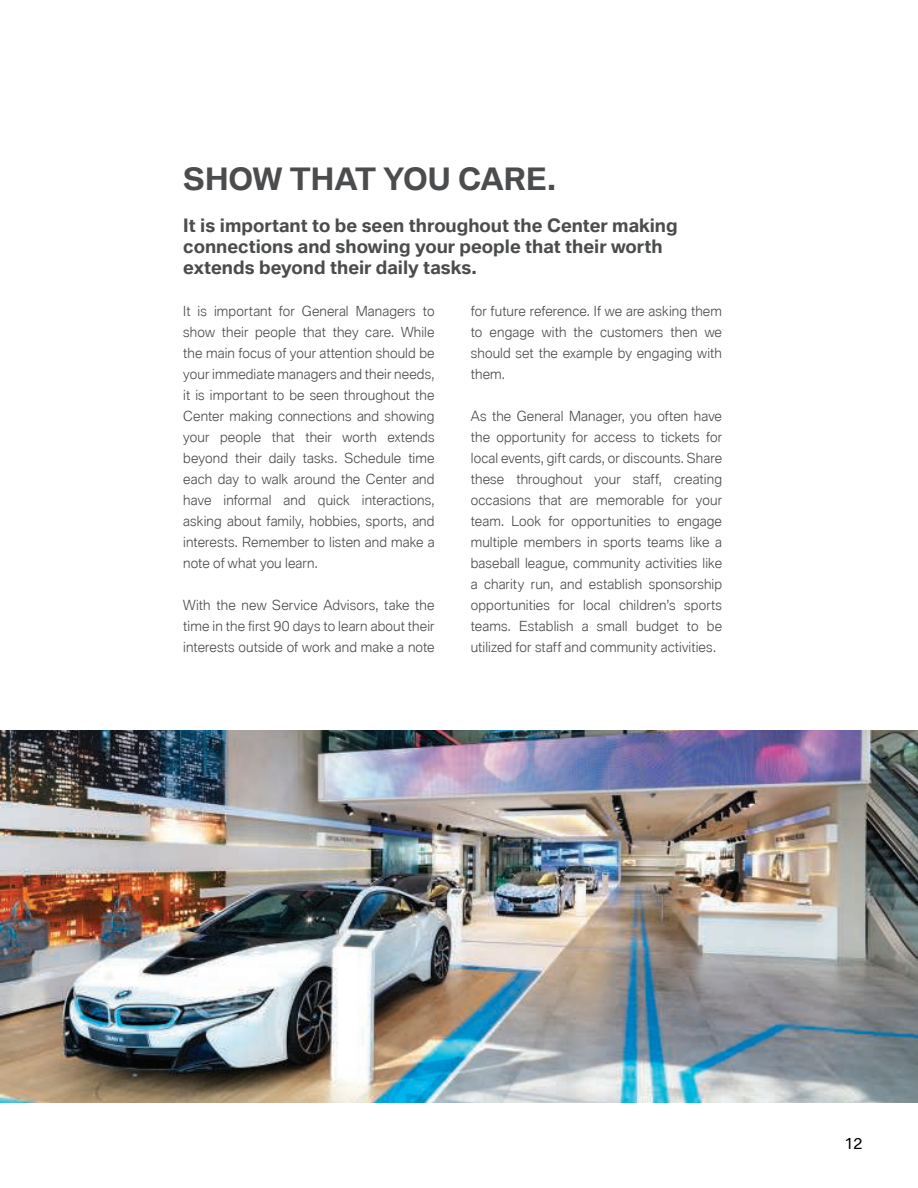
<style>
.page{position:relative;width:918px;height:1188px;background:#fff}
.page>*{position:absolute;margin:0;border:0;box-sizing:border-box;transform-origin:0 0}
.t1{font:700 30px "BMW Type Global Pro";color:#4b4c4d}
.t2{font:700 18px/21px "BMW Type Global Pro";color:#4b4c4d}
.t3{font:15px "BMW Type V2";color:#000}
.t4{font:300 13.5px/21px "BMW Type Global Pro";letter-spacing:.01em;color:#4b4c4d;text-align:justify}
</style>
<div class="page">
<img style="left:0;top:731px;width:918px;height:372px">
<h1 class="t1" style="left:183px;top:162px;width:375px">SHOW THAT YOU CARE.</h1>
<h2 class="t2" style="left:183px;top:216px;width:496px">It is important to be seen throughout the Center making connections and showing your people that their worth extends beyond their daily tasks.</h2>
<p class="t4" style="left:183px;top:302px;width:253px">It is important for General Managers to show their people that they care. While the main focus of your attention should be your immediate managers and their needs, it is important to be seen throughout the Center making connections and showing your people that their worth extends beyond their daily tasks. Schedule time each day to walk around the Center and have informal and quick interactions, asking about family, hobbies, sports, and interests. Remember to listen and make a note of what you learn.</p>
<p class="t4" style="left:183px;top:596px;width:253px">With the new Service Advisors, take the time in the first 90 days to learn about their interests outside of work and make a note</p>
<p class="t4" style="left:471px;top:302px;width:253px">for future reference. If we are asking them to engage with the customers then we should set the example by engaging with them.</p>
<p class="t4" style="left:471px;top:407px;width:253px">As the General Manager, you often have the opportunity for access to tickets for local events, gift cards, or discounts. Share these throughout your staff, creating occasions that are memorable for your team. Look for opportunities to engage multiple members in sports teams like a baseball league, community activities like a charity run, and establish sponsorship opportunities for local children’s sports teams. Establish a small budget to be utilized for staff and community activities.</p>
<p class="t3" style="left:845px;top:1134px;width:19px">12</p>
</div>
